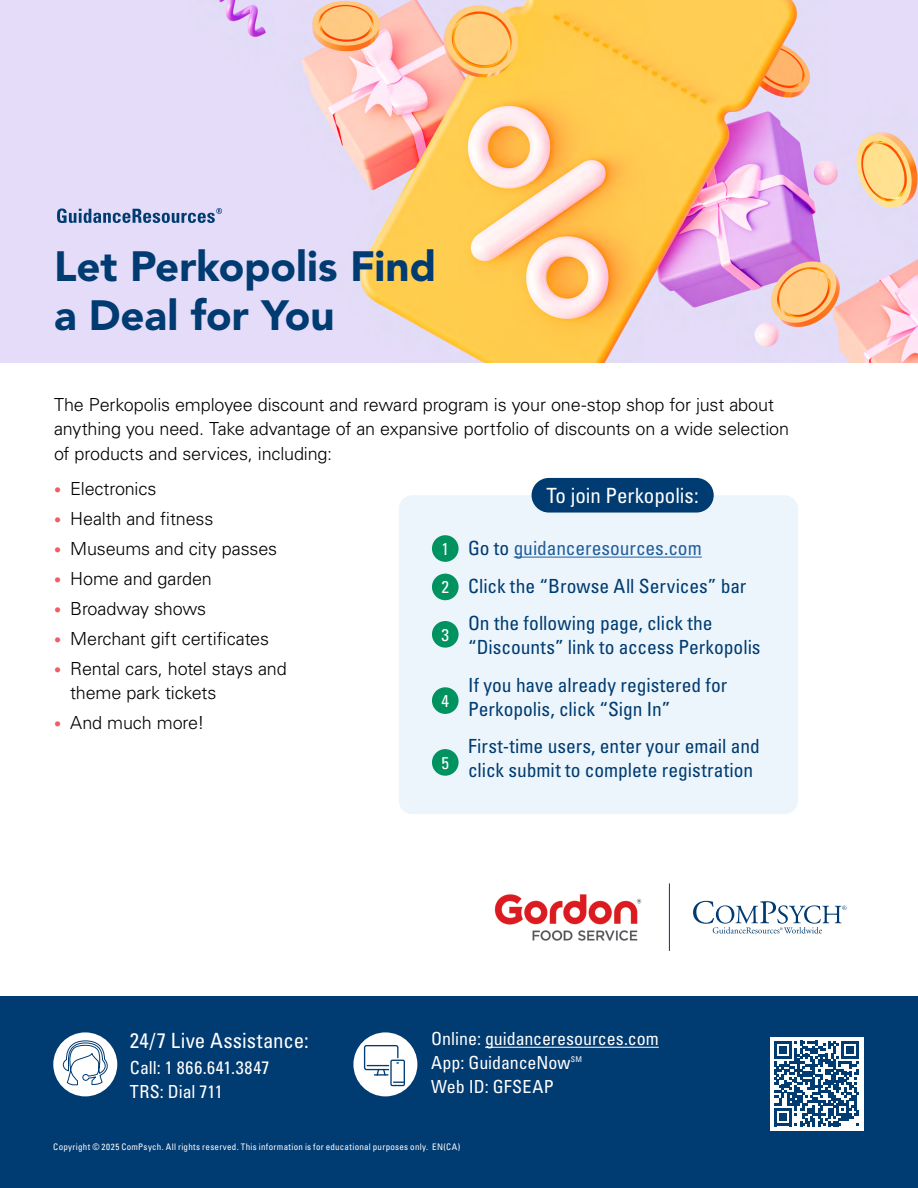
<style>
.page{position:relative;width:918px;height:1188px;background:#fff}
.page>*{position:absolute;margin:0;border:0;box-sizing:border-box;transform-origin:0 0}
.t1{font:900 42px/49.5px "Avenir LT Std";color:#003b71}
.t2{font:condensed 21px "Univers LT Std";color:#fff}
.t3{font:condensed 19.5px/37.5px "Univers LT Std";color:#003b71}
.t4{font:300 18px/24.8px "Univers LT Std";letter-spacing:-.01em;color:#000}
.t5{font:condensed 18px/24px "Univers LT Std";color:#fff}
.t6{font:condensed 17.1px "Univers LT Std";color:#fff}
.t7{font:condensed 9px "Univers LT Std";letter-spacing:.03em;color:#fff}
.t8{font:condensed 7.8px "Univers LT Std";color:#fff}
.s1{font-size:14.25px;color:#f15b67}
.s2{color:#215e9e}
</style>
<div class="page">
<img style="left:0;top:0;width:918px;height:363px">
<svg style="left:57px;top:208px;width:165px;height:15px;background:#8a9cc2"></svg>
<div style="left:0;top:997px;width:918px;height:191px;background:#003b71"></div>
<hr style="left:485px;top:1047px;width:174px;height:1px;background:#fff">
<div style="left:53px;top:1032px;width:64px;height:64px;background:#fff;border-radius:50%"></div>
<div style="left:353px;top:1032px;width:64px;height:64px;background:#fff;border-radius:50%"></div>
<svg style="left:364px;top:1045px;width:41px;height:41px"></svg>
<svg style="left:62px;top:1037px;width:47px;height:60px"></svg>
<svg style="left:693px;top:901px;width:153px;height:33px"></svg>
<hr style="left:669px;top:883px;width:1px;height:68px;background:#003b71">
<img style="left:494px;top:894px;width:148px;height:47px">
<div style="left:770px;top:1037px;width:93px;height:93px;background:#fff"></div>
<svg style="left:774px;top:1041px;width:85px;height:85px"></svg>
<div style="left:399px;top:495px;width:399px;height:319px;background:#ecf5fb;border-radius:14px"></div>
<div style="left:532px;top:478px;width:182px;height:35px;background:#003b71;border-radius:17px"></div>
<hr style="left:514px;top:557px;width:188px;height:1px;background:#215e9e">
<div style="left:432px;top:535px;width:27px;height:27px;background:#00935f;border-radius:50%"></div>
<div style="left:432px;top:574px;width:27px;height:26px;background:#00935f;border-radius:50%"></div>
<div style="left:432px;top:621px;width:27px;height:27px;background:#00935f;border-radius:50%"></div>
<div style="left:432px;top:687px;width:27px;height:27px;background:#00935f;border-radius:50%"></div>
<div style="left:432px;top:749px;width:27px;height:27px;background:#00935f;border-radius:50%"></div>
<h1 class="t1" style="left:54px;top:241px;width:384px">Let Perkopolis Find a Deal for You</h1>
<p class="t4" style="left:54px;top:392px;width:737px">The Perkopolis employee discount and reward program is your one-stop shop for just about anything you need. Take advantage of an expansive portfolio of discounts on a wide selection of products and services, including:</p>
<p class="t4" style="left:54px;top:476px;width:104px"><span class="s1">•</span> Electronics</p>
<p class="t4" style="left:54px;top:506px;width:161px"><span class="s1">•</span> Health and fitness</p>
<p class="t4" style="left:54px;top:536px;width:225px"><span class="s1">•</span> Museums and city passes</p>
<p class="t4" style="left:54px;top:566px;width:159px"><span class="s1">•</span> Home and garden</p>
<p class="t4" style="left:54px;top:596px;width:154px"><span class="s1">•</span> Broadway shows</p>
<p class="t4" style="left:54px;top:626px;width:217px"><span class="s1">•</span> Merchant gift certificates</p>
<p class="t4" style="left:70px;top:656px;width:218px;line-height:24px;text-indent:-16px"><span class="s1">•</span> Rental cars, hotel stays and theme park tickets</p>
<p class="t4" style="left:54px;top:710px;width:152px"><span class="s1">•</span> And much more!</p>
<p class="t2" style="left:546px;top:482px;width:154px">To join Perkopolis:</p>
<p class="t3" style="left:468px;top:529px;width:280px">Go to <span class="s2">guidanceresources.com<br></span>Click the “Browse All Services” bar<br>On the following page, click the</p>
<p class="t3" style="left:468px;top:628px;width:294px">“Discounts” link to access Perkopolis<br>If you have already registered for</p>
<p class="t3" style="left:468px;top:690px;width:293px">Perkopolis, click “Sign In”<br>First-time users, enter your email and</p>
<p class="t3" style="left:468px;top:751px;width:287px">click submit to complete registration</p>
<p class="t6" style="left:441px;top:538px;width:9px">1</p>
<p class="t6" style="left:441px;top:576px;width:9px">2</p>
<p class="t6" style="left:441px;top:624px;width:9px">3</p>
<p class="t6" style="left:441px;top:690px;width:9px">4</p>
<p class="t6" style="left:441px;top:752px;width:9px">5</p>
<p class="t2" style="left:130px;top:1027px;width:181px">24/7 Live Assistance:</p>
<p class="t5" style="left:130px;top:1056px;width:141px">Call: 1 866.641.3847<br>TRS: Dial 711</p>
<p class="t5" style="left:431px;top:1027px;width:229px">Online: guidanceresources.com<br>App: GuidanceNow</p>
<p class="t8" style="left:571px;top:1054px;width:13px">SM</p>
<p class="t5" style="left:431px;top:1075px;width:124px">Web ID: GFSEAP</p>
<p class="t7" style="left:53px;top:1141px;width:409px">Copyright © 2025 ComPsych. All rights reserved. This information is for educational purposes only. EN(CA)</p>
</div>
